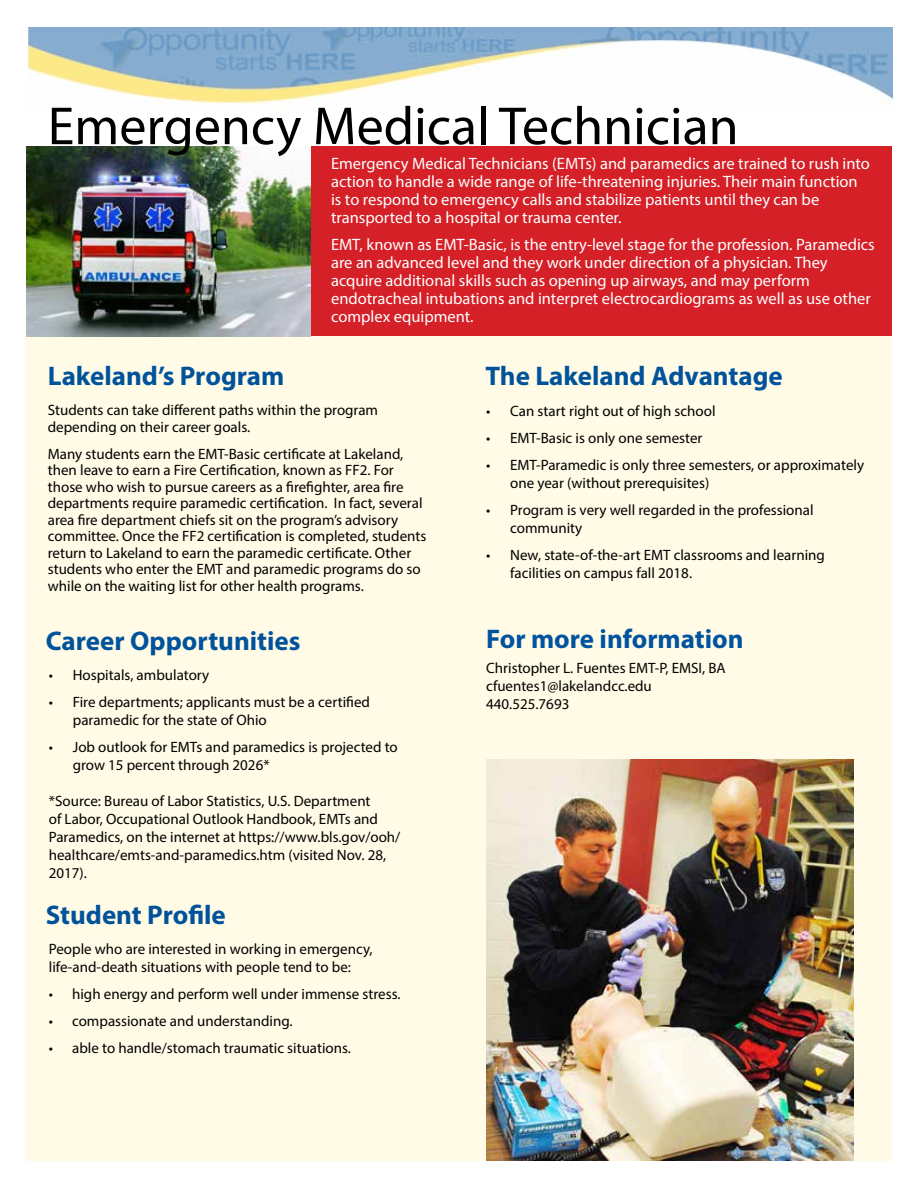
<style>
.page{position:relative;width:918px;height:1188px;background:#fff}
.page>*{position:absolute;margin:0;border:0;box-sizing:border-box;transform-origin:0 0}
.t1{font:54px "Myriad Pro";color:#000}
.t2{font:700 27px "Myriad Pro";color:#00539b}
.t3{font:700 27px "Myriad Pro";color:#00539f}
.t4{font:16.5px/18px "Myriad Pro";color:#fff}
.t5{font:15px/18px "Myriad Pro";color:#000}
</style>
<div class="page">
<div style="left:26px;top:305px;width:866px;height:856px;background:#fffbe6"></div>
<div style="left:28px;top:146px;width:864px;height:190px;background:#d52027"></div>
<img style="left:28px;top:27px;width:864px;height:79px">
<img style="left:26px;top:146px;width:284px;height:190px">
<img style="left:486px;top:759px;width:367px;height:402px">
<h1 class="t1" style="left:48px;top:93px;width:692px">Emergency Medical Technician</h1>
<p class="t4" style="left:331px;top:154px;width:540px">Emergency Medical Technicians (EMTs) and paramedics are trained to rush into action to handle a wide range of life-threatening injuries. Their main function is to respond to emergency calls and stabilize patients until they can be transported to a hospital or trauma center.</p>
<p class="t4" style="left:331px;top:235px;width:545px">EMT, known as EMT-Basic, is the entry-level stage for the profession. Paramedics are an advanced level and they work under direction of a physician. They acquire additional skills such as opening up airways, and may perform endotracheal intubations and interpret electrocardiograms as well as use other complex equipment.</p>
<h2 class="t2" style="left:48px;top:358px;width:238px">Lakeland’s Program</h2>
<p class="t5" style="left:48px;top:402px;width:332px;line-height:16.5px">Students can take different paths within the program depending on their career goals.</p>
<p class="t5" style="left:48px;top:445px;width:380px;line-height:16.5px">Many students earn the EMT-Basic certificate at Lakeland, then leave to earn a Fire Certification, known as FF2. For those who wish to pursue careers as a firefighter, area fire departments require paramedic certification. In fact, several area fire department chiefs sit on the program’s advisory committee. Once the FF2 certification is completed, students return to Lakeland to earn the paramedic certificate. Other students who enter the EMT and paramedic programs do so while on the waiting list for other health programs.</p>
<h2 class="t2" style="left:46px;top:623px;width:256px">Career Opportunities</h2>
<p class="t5" style="left:49px;top:665px;width:162px">• Hospitals, ambulatory</p>
<p class="t5" style="left:73px;top:692px;width:299px;text-indent:-24px">• Fire departments; applicants must be a certified paramedic for the state of Ohio</p>
<p class="t5" style="left:73px;top:737px;width:326px;text-indent:-24px">• Job outlook for EMTs and paramedics is projected to grow 15 percent through 2026*</p>
<p class="t5" style="left:49px;top:791px;width:353px">*Source: Bureau of Labor Statistics, U.S. Department<br>of Labor, Occupational Outlook Handbook, EMTs and Paramedics, on the internet at https://www.bls.gov/ooh/ healthcare/emts-and-paramedics.htm (visited Nov. 28, 2017).</p>
<h2 class="t2" style="left:46px;top:898px;width:182px">Student Profile</h2>
<p class="t5" style="left:49px;top:940px;width:325px">People who are interested in working in emergency, life-and-death situations with people tend to be:</p>
<p class="t5" style="left:49px;top:985px;width:353px">• high energy and perform well under immense stress.</p>
<p class="t5" style="left:49px;top:1012px;width:245px">• compassionate and understanding.</p>
<p class="t5" style="left:49px;top:1039px;width:304px">• able to handle/stomach traumatic situations.</p>
<h2 class="t2" style="left:485px;top:358px;width:299px">The Lakeland Advantage</h2>
<p class="t5" style="left:486px;top:401px;width:231px">• Can start right out of high school</p>
<p class="t5" style="left:486px;top:428px;width:218px">• EMT-Basic is only one semester</p>
<p class="t5" style="left:510px;top:455px;width:355px;text-indent:-24px">• EMT-Paramedic is only three semesters, or approximately one year (without prerequisites)</p>
<p class="t5" style="left:510px;top:500px;width:305px;text-indent:-24px">• Program is very well regarded in the professional community</p>
<p class="t5" style="left:510px;top:545px;width:316px;text-indent:-24px">• New, state-of-the-art EMT classrooms and learning facilities on campus fall 2018.</p>
<h2 class="t3" style="left:486px;top:621px;width:259px">For more information</h2>
<p class="t5" style="left:486px;top:658px;width:241px">Christopher L. Fuentes EMT-P, EMSI, BA cfuentes1@lakelandcc.edu<br>440.525.7693</p>
</div>
